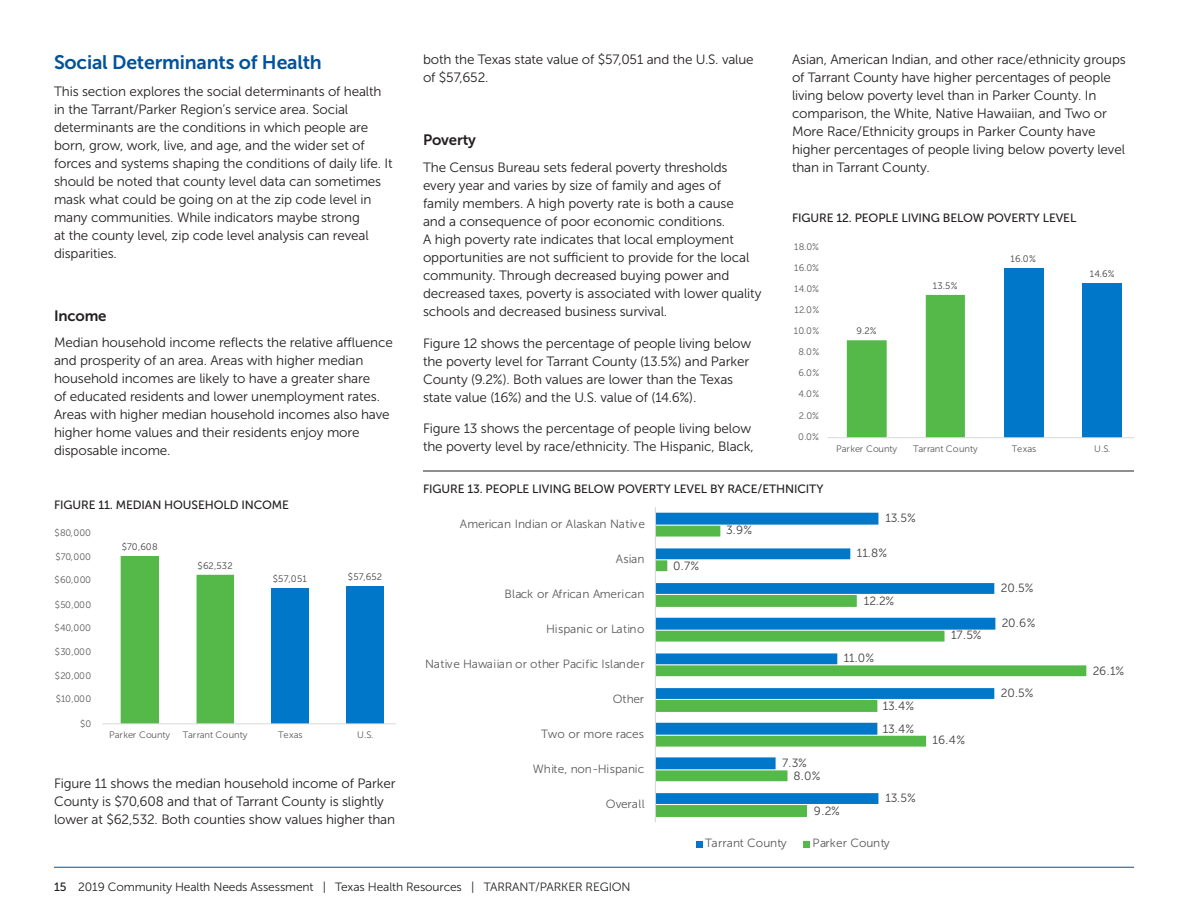
<style>
.page{position:relative;width:1188px;height:918px;background:#fff}
.page>*{position:absolute;margin:0;border:0;box-sizing:border-box;transform-origin:0 0}
.Subhead_Level_1{font:19.5px "Museo Sans 700";letter-spacing:-.01em;color:#01529a}
.Subhead_Level_2{font:15px "Museo Sans 700";letter-spacing:-.01em;color:#231f20}
.t1{font:13.5px/18px "Museo Sans 300";letter-spacing:-.01em;color:#231f20}
.figure_title{font:12px "Museo Sans 500";letter-spacing:-.01em;color:#231f20}
.t2{font:12px "Museo Sans 300";letter-spacing:-.01em;color:#231f20}
.t3{font:11.85px "Museo Sans 300";letter-spacing:.005em;color:#595959}
.t4{font:11.85px "Museo Sans 300";letter-spacing:-.01em;color:#404040}
.t5{font:9.45px "Museo Sans 300";letter-spacing:-.005em;color:#595959}
.t6{font:9.45px "Museo Sans 300";letter-spacing:.025em;color:#404040}
.s1{font-family:"Museo Sans 500"}
</style>
<div class="page">
<hr style="left:54px;top:867px;width:1080px;height:1px;background:#01529a">
<div style="left:271px;top:588px;width:38px;height:136px;background:#0077c8"></div>
<div style="left:347px;top:587px;width:37px;height:137px;background:#0077c8"></div>
<svg style="left:121px;top:556px;width:113px;height:167px"></svg>
<hr style="left:102px;top:723px;width:294px;height:1px;background:#d9d9d9">
<div style="left:1004px;top:268px;width:40px;height:170px;background:#0077c8"></div>
<div style="left:1083px;top:283px;width:39px;height:155px;background:#0077c8"></div>
<svg style="left:847px;top:295px;width:118px;height:142px"></svg>
<hr style="left:828px;top:437px;width:306px;height:1px;background:#d9d9d9">
<svg style="left:656px;top:617px;width:430px;height:200px"></svg>
<svg style="left:656px;top:513px;width:339px;height:291px"></svg>
<hr style="left:655px;top:507px;width:1px;height:315px;background:#d9d9d9">
<div style="left:696px;top:841px;width:6px;height:7px;background:#0077c8"></div>
<div style="left:803px;top:841px;width:7px;height:7px;background:#54b948"></div>
<hr style="left:423px;top:471px;width:711px;height:1px;background:#231f20">
<p class="Subhead_Level_1" style="left:54px;top:51px;width:269px">Social Determinants of Health</p>
<p class="t1" style="left:54px;top:82px;width:340px">This section explores the social determinants of health in the Tarrant/Parker Region’s service area. Social determinants are the conditions in which people are born, grow, work, live, and age, and the wider set of forces and systems shaping the conditions of daily life. It should be noted that county level data can sometimes mask what could be going on at the zip code level in many communities. While indicators maybe strong<br>at the county level, zip code level analysis can reveal disparities.</p>
<p class="Subhead_Level_2" style="left:54px;top:307px;width:54px">Income</p>
<p class="t1" style="left:54px;top:334px;width:340px">Median household income reflects the relative affluence and prosperity of an area. Areas with higher median household incomes are likely to have a greater share<br>of educated residents and lower unemployment rates.<br>Areas with higher median household incomes also have higher home values and their residents enjoy more disposable income.</p>
<p class="t1" style="left:423px;top:51px;width:332px">both the Texas state value of $57,051 and the U.S. value of $57,652.</p>
<p class="Subhead_Level_2" style="left:423px;top:132px;width:55px">Poverty</p>
<p class="t1" style="left:423px;top:158px;width:340px">The Census Bureau sets federal poverty thresholds every year and varies by size of family and ages of<br>family members. A high poverty rate is both a cause<br>and a consequence of poor economic conditions.<br>A high poverty rate indicates that local employment opportunities are not sufficient to provide for the local community. Through decreased buying power and decreased taxes, poverty is associated with lower quality schools and decreased business survival.</p>
<p class="t1" style="left:423px;top:334px;width:330px">Figure 12 shows the percentage of people living below the poverty level for Tarrant County (13.5%) and Parker County (9.2%). Both values are lower than the Texas state value (16%) and the U.S. value of (14.6%).</p>
<p class="t1" style="left:423px;top:419px;width:332px">Figure 13 shows the percentage of people living below the poverty level by race/ethnicity. The Hispanic, Black,</p>
<p class="t1" style="left:792px;top:51px;width:335px">Asian, American Indian, and other race/ethnicity groups of Tarrant County have higher percentages of people living below poverty level than in Parker County. In comparison, the White, Native Hawaiian, and Two or More Race/Ethnicity groups in Parker County have higher percentages of people living below poverty level than in Tarrant County.</p>
<p class="figure_title" style="left:792px;top:211px;width:286px">FIGURE 12. PEOPLE LIVING BELOW POVERTY LEVEL</p>
<p class="t5" style="left:794px;top:241px;width:26px">18.0%</p>
<p class="t5" style="left:794px;top:262px;width:26px">16.0%</p>
<p class="t5" style="left:794px;top:283px;width:26px">14.0%</p>
<p class="t5" style="left:794px;top:305px;width:26px">12.0%</p>
<p class="t5" style="left:794px;top:326px;width:27px">10.0%</p>
<p class="t5" style="left:798px;top:347px;width:22px">8.0%</p>
<p class="t5" style="left:798px;top:368px;width:22px">6.0%</p>
<p class="t5" style="left:798px;top:389px;width:22px">4.0%</p>
<p class="t5" style="left:799px;top:411px;width:22px">2.0%</p>
<p class="t5" style="left:798px;top:432px;width:22px">0.0%</p>
<p class="t6" style="left:857px;top:326px;width:22px">9.2%</p>
<p class="t6" style="left:933px;top:280px;width:26px">13.5%</p>
<p class="t6" style="left:1010px;top:254px;width:27px">16.0%</p>
<p class="t6" style="left:1090px;top:269px;width:26px">14.6%</p>
<p class="t5" style="left:836px;top:444px;width:62px">Parker County</p>
<p class="t5" style="left:913px;top:444px;width:66px">Tarrant County</p>
<p class="t5" style="left:1012px;top:444px;width:26px">Texas</p>
<p class="t5" style="left:1094px;top:444px;width:18px">U.S.</p>
<p class="figure_title" style="left:423px;top:483px;width:402px">FIGURE 13. PEOPLE LIVING BELOW POVERTY LEVEL BY RACE/ETHNICITY</p>
<p class="figure_title" style="left:54px;top:498px;width:237px">FIGURE 11. MEDIAN HOUSEHOLD INCOME</p>
<p class="t6" style="left:122px;top:541px;width:38px">$70,608</p>
<p class="t6" style="left:198px;top:560px;width:37px">$62,532</p>
<p class="t6" style="left:273px;top:573px;width:36px">$57,051</p>
<p class="t6" style="left:348px;top:572px;width:36px">$57,652</p>
<p class="t5" style="left:55px;top:527px;width:38px">$80,000</p>
<p class="t5" style="left:55px;top:552px;width:37px">$70,000</p>
<p class="t5" style="left:55px;top:575px;width:38px">$60,000</p>
<p class="t5" style="left:55px;top:599px;width:38px">$50,000</p>
<p class="t3" style="left:460px;top:517px;width:187px">American Indian or Alaskan Native</p>
<p class="t3" style="left:616px;top:552px;width:30px">Asian</p>
<p class="t3" style="left:505px;top:588px;width:142px">Black or African American</p>
<p class="t4" style="left:673px;top:560px;width:28px">0.7%</p>
<p class="t4" style="left:726px;top:524px;width:28px">3.9%</p>
<p class="t4" style="left:885px;top:512px;width:32px">13.5%</p>
<p class="t4" style="left:857px;top:547px;width:32px">11.8%</p>
<p class="t4" style="left:864px;top:594px;width:32px">12.2%</p>
<p class="t4" style="left:1001px;top:581px;width:34px">20.5%</p>
<p class="t5" style="left:55px;top:623px;width:38px">$40,000</p>
<p class="t3" style="left:546px;top:622px;width:100px">Hispanic or Latino</p>
<p class="t4" style="left:951px;top:629px;width:32px">17.5%</p>
<p class="t4" style="left:1002px;top:617px;width:35px">20.6%</p>
<p class="t5" style="left:55px;top:646px;width:38px">$30,000</p>
<p class="t5" style="left:55px;top:670px;width:38px">$20,000</p>
<p class="t3" style="left:425px;top:657px;width:221px">Native Hawaiian or other Pacific Islander</p>
<p class="t4" style="left:844px;top:652px;width:32px">11.0%</p>
<p class="t4" style="left:1093px;top:665px;width:33px">26.1%</p>
<p class="t5" style="left:56px;top:694px;width:37px">$10,000</p>
<p class="t3" style="left:613px;top:693px;width:33px">Other</p>
<p class="t4" style="left:883px;top:699px;width:33px">13.4%</p>
<p class="t4" style="left:1001px;top:686px;width:34px">20.5%</p>
<p class="t5" style="left:80px;top:718px;width:13px">$0</p>
<p class="t5" style="left:109px;top:730px;width:62px">Parker County</p>
<p class="t5" style="left:183px;top:730px;width:66px">Tarrant County</p>
<p class="t5" style="left:278px;top:730px;width:26px">Texas</p>
<p class="t5" style="left:357px;top:730px;width:18px">U.S.</p>
<p class="t1" style="left:54px;top:774px;width:343px">Figure 11 shows the median household income of Parker<br>County is $70,608 and that of Tarrant County is slightly lower at $62,532. Both counties show values higher than</p>
<p class="t3" style="left:541px;top:727px;width:104px">Two or more races</p>
<p class="t3" style="left:533px;top:762px;width:113px">White, non-Hispanic</p>
<p class="t3" style="left:606px;top:798px;width:40px">Overall</p>
<p class="t4" style="left:782px;top:757px;width:26px">7.3%</p>
<p class="t4" style="left:793px;top:770px;width:29px">8.0%</p>
<p class="t4" style="left:814px;top:804px;width:28px">9.2%</p>
<p class="t4" style="left:883px;top:722px;width:33px">13.4%</p>
<p class="t4" style="left:933px;top:734px;width:34px">16.4%</p>
<p class="t4" style="left:885px;top:791px;width:32px">13.5%</p>
<p class="t3" style="left:705px;top:837px;width:83px">Tarrant County</p>
<p class="t3" style="left:812px;top:837px;width:79px">Parker County</p>
<p class="t2" style="left:54px;top:880px;width:578px"><span class="s1">15</span> 2019 Community Health Needs Assessment | Texas Health Resources | TARRANT/PARKER REGION</p>
</div>
